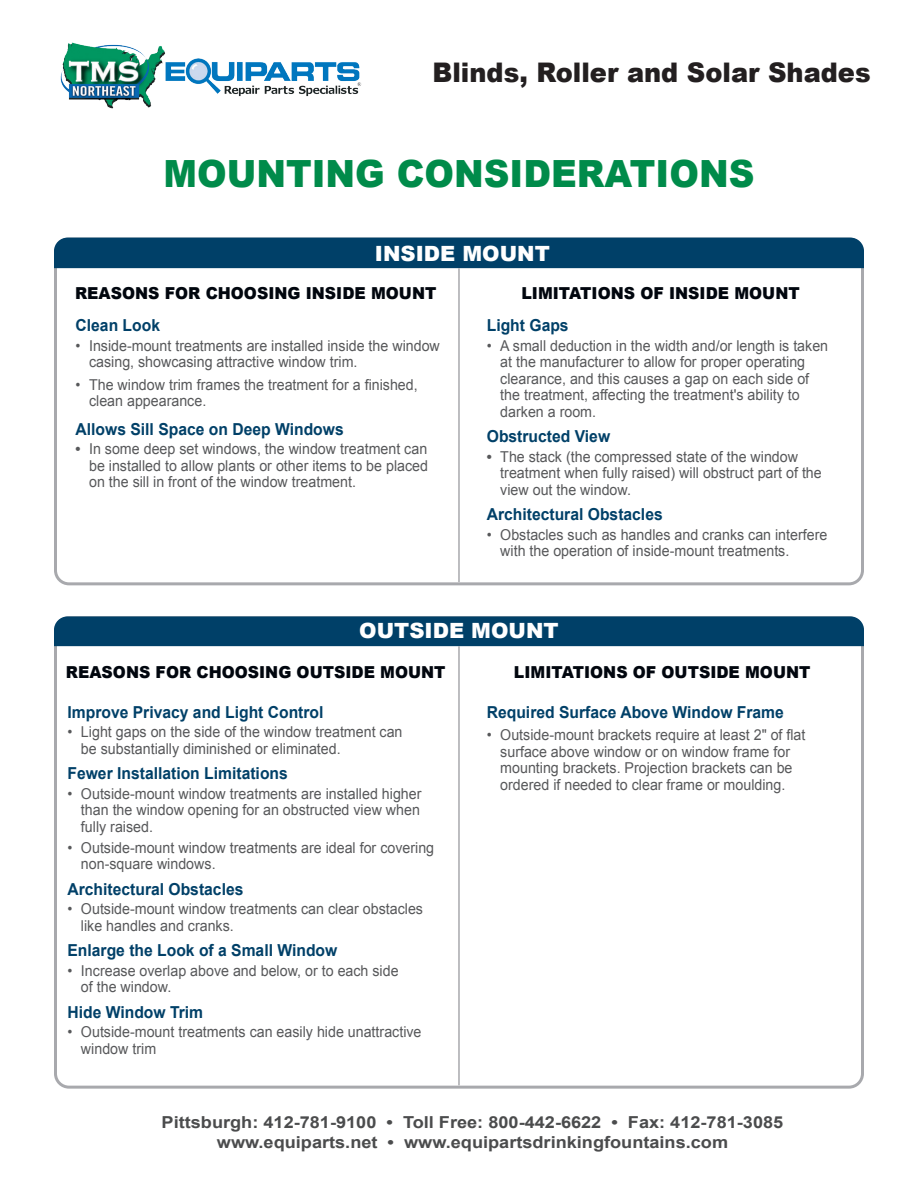
<style>
.page{position:relative;width:918px;height:1188px;background:#fff}
.page>*{position:absolute;margin:0;border:0;box-sizing:border-box;transform-origin:0 0}
.t1{font:900 37.5px "Arial";color:#008b4a;scale:.95 1}
.t2{font:900 27px "Arial";color:#231f20;scale:.95 1}
.TITLES{font:900 21px "Arial";color:#fff}
.Headings{font:700 16.5px "Arial";color:#004068;scale:.95 1}
.t3{font:700 16.5px "Arial";color:#4b4c4d;scale:1.1 1}
.TITLES-2{font:900 16.5px "Arial";color:#01060e;scale:.95 1}
.Bullets{font:15px/16.5px "Arial";color:#57585a;scale:.95 1}
.s1{font-weight:700}
</style>
<div class="page">
<img style="left:60px;top:42px;width:302px;height:67px">
<div style="left:54px;top:238px;width:810px;height:347px;border:3px solid #a8a9ad;border-radius:14px"></div>
<div style="left:54px;top:238px;width:810px;height:30px;background:#004068"></div>
<div style="left:54px;top:616px;width:810px;height:30px;background:#004068"></div>
<hr style="left:458px;top:268px;width:2px;height:314px;background:#a8a9ad">
<hr style="left:458px;top:646px;width:2px;height:439px;background:#a8a9ad">
<p class="t2" style="left:432px;top:53px;width:463px">Blinds, Roller and Solar Shades</p>
<p class="t1" style="left:163px;top:146px;width:624px">MOUNTING CONSIDERATIONS</p>
<p class="TITLES" style="left:375px;top:238px;width:176px">INSIDE MOUNT</p>
<p class="TITLES-2" style="left:75px;top:281px;width:382px">REASONS FOR CHOOSING INSIDE MOUNT</p>
<p class="Headings" style="left:76px;top:315px;width:90px">Clean Look</p>
<p class="Bullets" style="left:76px;top:338px;width:385px">• Inside-mount treatments are installed inside the window</p>
<p class="Bullets" style="left:89px;top:354px;width:284px">casing, showcasing attractive window trim.</p>
<p class="Bullets" style="left:76px;top:377px;width:362px">• The window trim frames the treatment for a finished,</p>
<p class="Bullets" style="left:89px;top:393px;width:125px">clean appearance.</p>
<p class="Headings" style="left:76px;top:418px;width:284px">Allows Sill Space on Deep Windows</p>
<p class="Bullets" style="left:76px;top:441px;width:372px"><span class="s1">•</span> In some deep set windows, the window treatment can</p>
<p class="Bullets" style="left:89px;top:458px;width:358px">be installed to allow plants or other items to be placed</p>
<p class="Bullets" style="left:89px;top:474px;width:282px">on the sill in front of the window treatment.</p>
<p class="TITLES-2" style="left:522px;top:281px;width:294px">LIMITATIONS OF INSIDE MOUNT</p>
<p class="Headings" style="left:487px;top:315px;width:88px">Light Gaps</p>
<p class="Bullets" style="left:487px;top:338px;width:361px">• A small deduction in the width and/or length is taken</p>
<p class="Bullets" style="left:500px;top:354px;width:327px">at the manufacturer to allow for proper operating clearance, and this causes a gap on each side of the treatment, affecting the treatment's ability to darken a room.</p>
<p class="Headings" style="left:487px;top:426px;width:131px">Obstructed View</p>
<p class="Bullets" style="left:487px;top:449px;width:329px"><span class="s1">•</span> The stack (the compressed state of the window</p>
<p class="Bullets" style="left:500px;top:465px;width:340px">treatment when fully raised) will obstruct part of the view out the window.</p>
<p class="Headings" style="left:487px;top:504px;width:187px">Architectural Obstacles</p>
<p class="Bullets" style="left:487px;top:527px;width:360px">• Obstacles such as handles and cranks can interfere</p>
<p class="Bullets" style="left:500px;top:543px;width:306px">with the operation of inside-mount treatments.</p>
<p class="TITLES" style="left:359px;top:615px;width:201px">OUTSIDE MOUNT</p>
<p class="TITLES-2" style="left:66px;top:660px;width:401px">REASONS FOR CHOOSING OUTSIDE MOUNT</p>
<p class="Headings" style="left:68px;top:701px;width:271px">Improve Privacy and Light Control</p>
<p class="Bullets" style="left:68px;top:724px;width:354px">• Light gaps on the side of the window treatment can</p>
<p class="Bullets" style="left:81px;top:740px;width:275px">be substantially diminished or eliminated.</p>
<p class="Headings" style="left:68px;top:763px;width:233px">Fewer Installation Limitations</p>
<p class="Bullets" style="left:68px;top:785px;width:374px">• Outside-mount window treatments are installed higher</p>
<p class="Bullets" style="left:81px;top:802px;width:358px">than the window opening for an obstructed view when</p>
<p class="Bullets" style="left:81px;top:818px;width:77px">fully raised.</p>
<p class="Bullets" style="left:68px;top:839px;width:388px">• Outside-mount window treatments are ideal for covering</p>
<p class="Bullets" style="left:81px;top:856px;width:143px">non-square windows.</p>
<p class="Headings" style="left:68px;top:878px;width:187px">Architectural Obstacles</p>
<p class="Bullets" style="left:68px;top:901px;width:376px">• Outside-mount window treatments can clear obstacles</p>
<p class="Bullets" style="left:81px;top:917px;width:162px">like handles and cranks.</p>
<p class="Headings" style="left:68px;top:940px;width:286px">Enlarge the Look of a Small Window</p>
<p class="Bullets" style="left:68px;top:962px;width:350px">• Increase overlap above and below, or to each side</p>
<p class="Bullets" style="left:81px;top:979px;width:97px">of the window.</p>
<p class="Headings" style="left:68px;top:1001px;width:144px">Hide Window Trim</p>
<p class="Bullets" style="left:68px;top:1024px;width:374px">• Outside-mount treatments can easily hide unattractive</p>
<p class="Bullets" style="left:81px;top:1040px;width:81px">window trim</p>
<p class="TITLES-2" style="left:514px;top:660px;width:314px">LIMITATIONS OF OUTSIDE MOUNT</p>
<p class="Headings" style="left:487px;top:701px;width:314px">Required Surface Above Window Frame</p>
<p class="Bullets" style="left:487px;top:727px;width:337px">• Outside-mount brackets require at least 2" of flat</p>
<p class="Bullets" style="left:500px;top:743px;width:307px">surface above window or on window frame for</p>
<p class="Bullets" style="left:500px;top:760px;width:309px">mounting brackets. Projection brackets can be</p>
<p class="Bullets" style="left:500px;top:776px;width:302px">ordered if needed to clear frame or moulding.</p>
<p class="t3" style="left:162px;top:1111px;width:567px">Pittsburgh: 412-781-9100 • Toll Free: 800-442-6622 • Fax: 412-781-3085</p>
<p class="t3" style="left:217px;top:1131px;width:466px">www.equiparts.net • www.equipartsdrinkingfountains.com</p>
</div>
